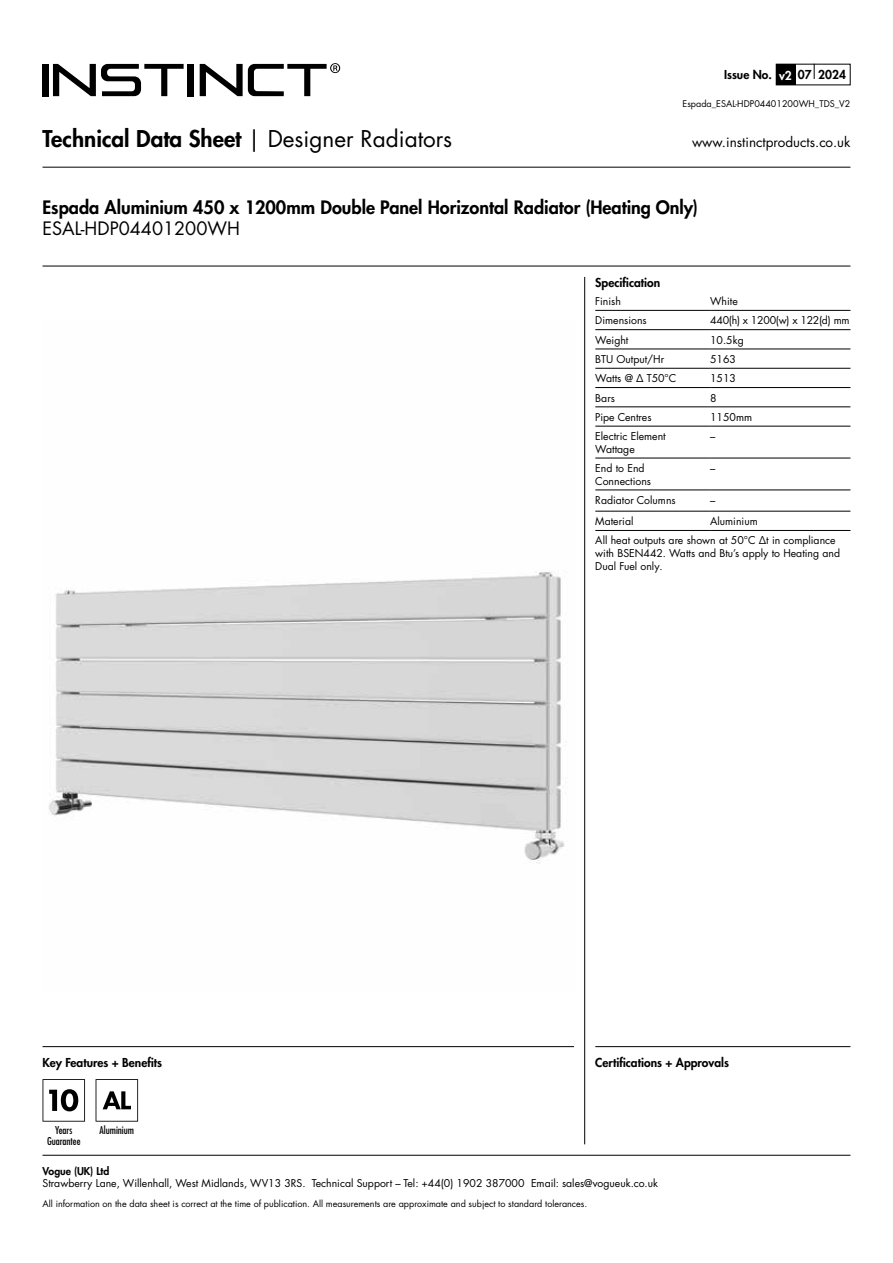
<style>
.page{position:relative;width:893px;height:1263px;background:#fff}
.page>*{position:absolute;margin:0;border:0;box-sizing:border-box;transform-origin:0 0}
.t1{font:800 22.5px "Futura LT Pro";color:#000}
.t2{font:800 18px "Futura LT Pro";color:#000}
.t3{font:18px "Futura LT Pro";color:#000}
.t4{font:13.5px "Futura LT Pro";color:#000}
.t5{font:800 12px "Futura LT Pro";color:#000}
.t6{font:10.5px/12.6px "Futura LT Pro";color:#000}
.t7{font:10.5px "Futura LT Pro";letter-spacing:-.02em;color:#000}
.t8{font:500 condensed 10.5px "Futura LT Pro";color:#000}
.t9{font:800 10.5px "Futura LT Pro";color:#000}
.t10{font:9px "Futura LT Pro";color:#000}
.s1{color:#fff}
.s2{font-weight:400}
</style>
<div class="page">
<div style="left:43px;top:64px;width:6px;height:32px;background:#000"></div>
<div style="left:188px;top:64px;width:6px;height:32px;background:#000"></div>
<svg style="left:200px;top:63px;width:140px;height:33px"></svg>
<svg style="left:53px;top:64px;width:131px;height:32px"></svg>
<hr style="left:43px;top:1155px;width:807px;height:1px;background:#000">
<hr style="left:43px;top:1046px;width:531px;height:1px;background:#000">
<hr style="left:595px;top:1046px;width:255px;height:1px;background:#000">
<hr style="left:43px;top:167px;width:807px;height:1px;background:#000">
<hr style="left:43px;top:266px;width:807px;height:1px;background:#000">
<hr style="left:584px;top:277px;width:1px;height:867px;background:#000">
<hr style="left:595px;top:310px;width:115px;height:1px;background:#000">
<hr style="left:710px;top:310px;width:140px;height:1px;background:#000">
<hr style="left:595px;top:329px;width:115px;height:1px;background:#000">
<hr style="left:710px;top:329px;width:140px;height:1px;background:#000">
<hr style="left:595px;top:349px;width:115px;height:1px;background:#000">
<hr style="left:710px;top:349px;width:140px;height:1px;background:#000">
<hr style="left:595px;top:368px;width:115px;height:1px;background:#000">
<hr style="left:710px;top:368px;width:140px;height:1px;background:#000">
<hr style="left:595px;top:387px;width:115px;height:1px;background:#000">
<hr style="left:710px;top:387px;width:140px;height:1px;background:#000">
<hr style="left:595px;top:407px;width:115px;height:1px;background:#000">
<hr style="left:710px;top:407px;width:140px;height:1px;background:#000">
<hr style="left:595px;top:426px;width:115px;height:1px;background:#000">
<hr style="left:710px;top:426px;width:140px;height:1px;background:#000">
<hr style="left:595px;top:458px;width:115px;height:1px;background:#000">
<hr style="left:710px;top:458px;width:140px;height:1px;background:#000">
<hr style="left:595px;top:490px;width:115px;height:1px;background:#000">
<hr style="left:710px;top:490px;width:140px;height:1px;background:#000">
<hr style="left:595px;top:511px;width:115px;height:1px;background:#000">
<hr style="left:710px;top:511px;width:140px;height:1px;background:#000">
<hr style="left:595px;top:530px;width:115px;height:1px;background:#000">
<hr style="left:710px;top:530px;width:140px;height:1px;background:#000">
<svg style="left:96px;top:1079px;width:42px;height:42px"></svg>
<img style="left:49px;top:571px;width:516px;height:293px">
<svg style="left:43px;top:1079px;width:42px;height:42px"></svg>
<div style="left:776px;top:64px;width:19px;height:21px;background:#000"></div>
<svg style="left:814px;top:64px;width:1px;height:15px"></svg>
<p class="t5" style="left:724px;top:66px;width:123px">Issue No. <span class="s1">v2</span> 07 2024</p>
<p class="t10" style="left:683px;top:98px;width:169px">Espada_ESAL-HDP04401200WH_TDS_V2</p>
<h1 class="t1" style="left:43px;top:122px;width:411px">Technical Data Sheet <span class="s2">| Designer Radiators</span></h1>
<p class="t4" style="left:692px;top:132px;width:160px">www.instinctproducts.co.uk</p>
<h2 class="t2" style="left:43px;top:193px;width:657px">Espada Aluminium 450 x 1200mm Double Panel Horizontal Radiator (Heating Only)</h2>
<h2 class="t3" style="left:43px;top:216px;width:199px">ESAL-HDP04401200WH</h2>
<p class="t5" style="left:595px;top:273px;width:66px">Specification</p>
<p class="t6" style="left:595px;top:295px;width:27px">Finish</p>
<p class="t6" style="left:710px;top:295px;width:29px">White</p>
<p class="t6" style="left:595px;top:314px;width:53px">Dimensions</p>
<p class="t7" style="left:710px;top:313px;width:141px">440(h) x 1200(w) x 122(d) mm</p>
<p class="t6" style="left:595px;top:333px;width:35px">Weight</p>
<p class="t6" style="left:710px;top:333px;width:35px">10.5kg</p>
<p class="t6" style="left:595px;top:353px;width:70px">BTU Output/Hr</p>
<p class="t6" style="left:710px;top:353px;width:27px">5163</p>
<p class="t6" style="left:595px;top:372px;width:83px">Watts @ Δ T50°C</p>
<p class="t6" style="left:710px;top:372px;width:27px">1513</p>
<p class="t6" style="left:595px;top:391px;width:21px">Bars</p>
<p class="t6" style="left:710px;top:391px;width:8px">8</p>
<p class="t6" style="left:595px;top:410px;width:58px">Pipe Centres</p>
<p class="t6" style="left:710px;top:410px;width:43px">1150mm</p>
<p class="t6" style="left:595px;top:430px;width:72px">Electric Element<br>Wattage</p>
<p class="t6" style="left:710px;top:430px;width:7px">–</p>
<p class="t6" style="left:595px;top:462px;width:57px">End to End<br>Connections</p>
<p class="t6" style="left:710px;top:462px;width:7px">–</p>
<p class="t6" style="left:595px;top:494px;width:82px">Radiator Columns</p>
<p class="t6" style="left:710px;top:494px;width:7px">–</p>
<p class="t6" style="left:595px;top:515px;width:40px">Material</p>
<p class="t6" style="left:595px;top:511px;width:242px;line-height:19.4px;text-indent:115px">Aluminium<br>All heat outputs are shown at 50°C Δt in compliance</p>
<p class="t6" style="left:595px;top:547px;width:246px">with BSEN442. Watts and Btu’s apply to Heating and<br>Dual Fuel only.</p>
<p class="t5" style="left:43px;top:1053px;width:121px">Key Features + Benefits</p>
<p class="t5" style="left:595px;top:1053px;width:135px">Certifications + Approvals</p>
<p class="t8" style="left:55px;top:1123px;width:19px">Years</p>
<p class="t8" style="left:100px;top:1123px;width:36px">Aluminium</p>
<p class="t8" style="left:47px;top:1134px;width:35px">Guarantee</p>
<p class="t9" style="left:43px;top:1163px;width:68px">Vogue (UK) Ltd</p>
<p class="t6" style="left:43px;top:1177px;width:617px">Strawberry Lane, Willenhall, West Midlands, WV13 3RS. Technical Support – Tel: +44(0) 1902 387000 Email: sales@vogueuk.co.uk</p>
<p class="t10" style="left:43px;top:1197px;width:546px">All information on the data sheet is correct at the time of publication. All measurements are approximate and subject to standard tolerances.</p>
</div>
